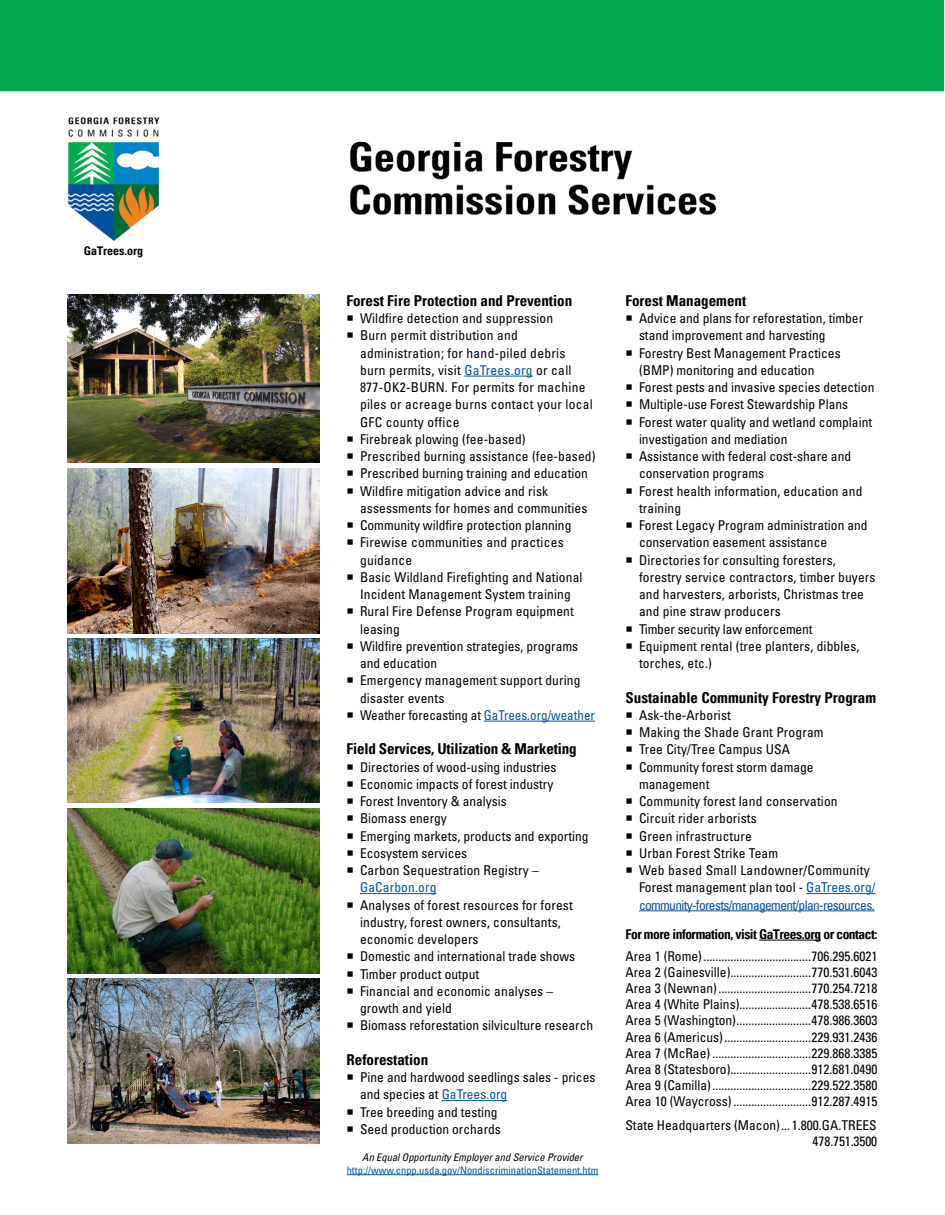
<style>
.page{position:relative;width:945px;height:1215px;background:#fff}
.page>*{position:absolute;margin:0;border:0;box-sizing:border-box;transform-origin:0 0}
.t1{font:700 condensed 15px "Univers";color:#000}
.t2{font:condensed 13.5px/17.2px "Univers";color:#000}
.t3{font:700 condensed 13.5px "Univers";letter-spacing:-.035em;color:#000}
.t4{font:condensed 13.5px "Univers";letter-spacing:.01em;color:#0054a4}
.t5{font:700 condensed 12px "Univers";color:#000}
.t6{font:condensed 10.5px "Univers";color:#0054a4}
.t7{font:italic condensed 10.5px "Univers";color:#000}
.s1{color:#0054a4}
</style>
<div class="page">
<img style="left:0;top:0;width:944px;height:1144px">
<img style="left:68px;top:295px;width:252px;height:168px">
<hr style="left:464px;top:376px;width:69px;height:1px;background:#0054a4">
<hr style="left:484px;top:721px;width:111px;height:1px;background:#0054a4">
<hr style="left:360px;top:893px;width:76px;height:1px;background:#0054a4">
<hr style="left:442px;top:1100px;width:65px;height:1px;background:#0054a4">
<hr style="left:806px;top:893px;width:70px;height:1px;background:#0054a4">
<hr style="left:639px;top:911px;width:236px;height:1px;background:#0054a4">
<hr style="left:759px;top:940px;width:62px;height:1px;background:#000">
<hr style="left:347px;top:1174px;width:251px;height:1px;background:#0054a4">
<img style="left:68px;top:468px;width:252px;height:165px">
<img style="left:68px;top:809px;width:252px;height:165px">
<img style="left:68px;top:979px;width:252px;height:165px">
<img style="left:68px;top:639px;width:252px;height:164px">
<svg style="left:348px;top:315px;width:5px;height:6px"></svg>
<svg style="left:348px;top:333px;width:5px;height:5px"></svg>
<svg style="left:348px;top:436px;width:5px;height:6px"></svg>
<svg style="left:348px;top:453px;width:5px;height:6px"></svg>
<svg style="left:348px;top:471px;width:5px;height:5px"></svg>
<svg style="left:348px;top:488px;width:5px;height:5px"></svg>
<svg style="left:348px;top:522px;width:5px;height:6px"></svg>
<svg style="left:348px;top:540px;width:5px;height:5px"></svg>
<svg style="left:348px;top:574px;width:5px;height:6px"></svg>
<svg style="left:348px;top:609px;width:5px;height:5px"></svg>
<svg style="left:348px;top:643px;width:5px;height:6px"></svg>
<svg style="left:348px;top:678px;width:5px;height:5px"></svg>
<svg style="left:348px;top:712px;width:5px;height:6px"></svg>
<svg style="left:348px;top:764px;width:5px;height:5px"></svg>
<svg style="left:348px;top:781px;width:5px;height:5px"></svg>
<svg style="left:348px;top:798px;width:5px;height:6px"></svg>
<svg style="left:348px;top:816px;width:5px;height:5px"></svg>
<svg style="left:348px;top:833px;width:5px;height:5px"></svg>
<svg style="left:348px;top:850px;width:5px;height:6px"></svg>
<svg style="left:348px;top:867px;width:5px;height:6px"></svg>
<svg style="left:348px;top:902px;width:5px;height:5px"></svg>
<svg style="left:348px;top:954px;width:5px;height:5px"></svg>
<svg style="left:348px;top:971px;width:5px;height:5px"></svg>
<svg style="left:348px;top:988px;width:5px;height:6px"></svg>
<svg style="left:348px;top:1023px;width:5px;height:5px"></svg>
<svg style="left:348px;top:1074px;width:5px;height:6px"></svg>
<svg style="left:348px;top:1109px;width:5px;height:5px"></svg>
<svg style="left:348px;top:1126px;width:5px;height:5px"></svg>
<svg style="left:627px;top:315px;width:5px;height:6px"></svg>
<svg style="left:627px;top:350px;width:5px;height:5px"></svg>
<svg style="left:627px;top:384px;width:5px;height:6px"></svg>
<svg style="left:627px;top:402px;width:5px;height:5px"></svg>
<svg style="left:627px;top:419px;width:5px;height:5px"></svg>
<svg style="left:627px;top:453px;width:5px;height:6px"></svg>
<svg style="left:627px;top:488px;width:5px;height:5px"></svg>
<svg style="left:627px;top:522px;width:5px;height:6px"></svg>
<svg style="left:627px;top:557px;width:5px;height:5px"></svg>
<svg style="left:627px;top:626px;width:5px;height:5px"></svg>
<svg style="left:627px;top:643px;width:5px;height:6px"></svg>
<svg style="left:627px;top:712px;width:5px;height:5px"></svg>
<svg style="left:627px;top:729px;width:5px;height:6px"></svg>
<svg style="left:627px;top:747px;width:5px;height:5px"></svg>
<svg style="left:627px;top:764px;width:5px;height:5px"></svg>
<svg style="left:627px;top:798px;width:5px;height:6px"></svg>
<svg style="left:627px;top:816px;width:5px;height:5px"></svg>
<svg style="left:627px;top:833px;width:5px;height:5px"></svg>
<svg style="left:627px;top:850px;width:5px;height:6px"></svg>
<svg style="left:627px;top:867px;width:5px;height:6px"></svg>
<p class="t5" style="left:84px;top:244px;width:61px">GaTrees.org</p>
<p class="t1" style="left:346px;top:291px;width:227px">Forest Fire Protection and Prevention</p>
<p class="t2" style="left:360px;top:309px;width:237px">Wildfire detection and suppression<br>Burn permit distribution and administration; for hand-piled debris<br>burn permits, visit <span class="s1">GaTrees.org</span> or call 877-OK2-BURN. For permits for machine piles or acreage burns contact your local GFC county office<br>Firebreak plowing (fee-based)<br>Prescribed burning assistance (fee-based)<br>Prescribed burning training and education Wildfire mitigation advice and risk assessments for homes and communities Community wildfire protection planning Firewise communities and practices guidance<br>Basic Wildland Firefighting and National Incident Management System training Rural Fire Defense Program equipment leasing<br>Wildfire prevention strategies, programs and education<br>Emergency management support during disaster events<br>Weather forecasting at <span class="s1">GaTrees.org/weather</span></p>
<p class="t1" style="left:346px;top:740px;width:232px">Field Services, Utilization &amp; Marketing</p>
<p class="t2" style="left:360px;top:758px;width:230px">Directories of wood-using industries<br>Economic impacts of forest industry<br>Forest Inventory &amp; analysis<br>Biomass energy<br>Emerging markets, products and exporting<br>Ecosystem services<br>Carbon Sequestration Registry –</p>
<p class="t4" style="left:360px;top:879px;width:78px">GaCarbon.org</p>
<p class="t2" style="left:360px;top:896px;width:235px">Analyses of forest resources for forest industry, forest owners, consultants, economic developers<br>Domestic and international trade shows<br>Timber product output<br>Financial and economic analyses – growth and yield<br>Biomass reforestation silviculture research</p>
<p class="t1" style="left:346px;top:1050px;width:83px">Reforestation</p>
<p class="t2" style="left:360px;top:1068px;width:237px">Pine and hardwood seedlings sales - prices and species at <span class="s1">GaTrees.org<br></span>Tree breeding and testing<br>Seed production orchards</p>
<p class="t7" style="left:362px;top:1150px;width:222px">An Equal Opportunity Employer and Service Provider</p>
<p class="t6" style="left:347px;top:1163px;width:253px">http://www.cnpp.usda.gov/NondiscriminationStatement.htm</p>
<p class="t1" style="left:626px;top:291px;width:122px">Forest Management</p>
<p class="t2" style="left:639px;top:309px;width:238px">Advice and plans for reforestation, timber stand improvement and harvesting<br>Forestry Best Management Practices (BMP) monitoring and education<br>Forest pests and invasive species detection Multiple-use Forest Stewardship Plans Forest water quality and wetland complaint investigation and mediation<br>Assistance with federal cost-share and conservation programs<br>Forest health information, education and training<br>Forest Legacy Program administration and conservation easement assistance Directories for consulting foresters, forestry service contractors, timber buyers and harvesters, arborists, Christmas tree and pine straw producers<br>Timber security law enforcement<br>Equipment rental (tree planters, dibbles, torches, etc.)</p>
<p class="t1" style="left:626px;top:688px;width:252px">Sustainable Community Forestry Program</p>
<p class="t2" style="left:639px;top:706px;width:238px">Ask-the-Arborist<br>Making the Shade Grant Program<br>Tree City/Tree Campus USA<br>Community forest storm damage management<br>Community forest land conservation<br>Circuit rider arborists<br>Green infrastructure<br>Urban Forest Strike Team<br>Web based Small Landowner/Community<br>Forest management plan tool - <span class="s1">GaTrees.org/ community-forests/management/plan-resources.</span></p>
<p class="t3" style="left:626px;top:926px;width:254px">For more information, visit GaTrees.org or contact:</p>
<p class="t2" style="left:625px;top:948px;width:253px;line-height:16.2px;text-align:justify">Area 1 (Rome)....................................706.295.6021<br>Area 2 (Gainesville)...........................770.531.6043<br>Area 3 (Newnan)...............................770.254.7218<br>Area 4 (White Plains)........................478.538.6516<br>Area 5 (Washington).........................478.986.3603<br>Area 6 (Americus).............................229.931.2436<br>Area 7 (McRae) .................................229.868.3385<br>Area 8 (Statesboro)...........................912.681.0490<br>Area 9 (Camilla).................................229.522.3580<br>Area 10 (Waycross)..........................912.287.4915</p>
<p class="t2" style="left:625px;top:1117px;width:253px;line-height:16px;text-align:right">State Headquarters (Macon)... 1.800.GA.TREES<br>478.751.3500</p>
</div>
